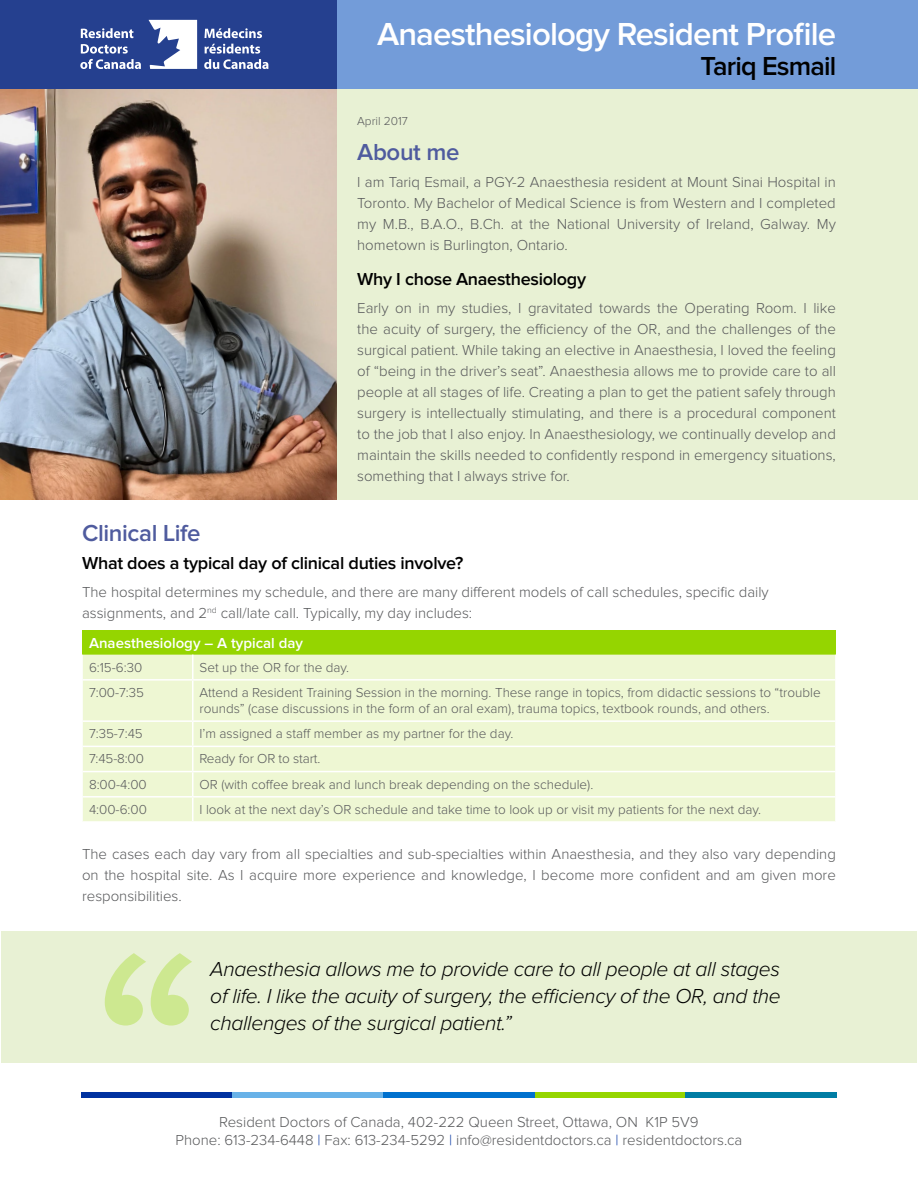
<style>
.page{position:relative;width:918px;height:1188px;background:#fff}
.page>*{position:absolute;margin:0;border:0;box-sizing:border-box;transform-origin:0 0}
.t1{font:600 33px "Proxima Nova";letter-spacing:-.025em;color:#fff}
.t2{font:600 27px "Proxima Nova";letter-spacing:-.03em;color:#000}
.t3{font:600 24px "Proxima Nova";letter-spacing:-.015em;color:#4f5b9e}
.quote{font:italic 300 21px/27px "Proxima Nova";letter-spacing:-.015em;color:#000;text-align:justify}
.t4{font:600 18px "Proxima Nova";letter-spacing:-.015em;color:#000}
.Body{font:300 15px/21px "Proxima Nova";color:#58595b;text-align:justify}
.Table_content{font:600 15px "Proxima Nova";color:#fff}
.Table_content-2{font:300 13.5px/16.2px "Proxima Nova";color:#58595b}
.Body-2{font:300 12px "Proxima Nova";color:#58595b}
.s1{color:#0032a0}
</style>
<div class="page">
<div style="left:38px;top:0;width:880px;height:91px;background:#739cd9"></div>
<div style="left:0;top:0;width:337px;height:91px;background:#25408f"></div>
<svg style="left:81px;top:28px;width:52px;height:10px"></svg>
<svg style="left:80px;top:44px;width:61px;height:25px"></svg>
<svg style="left:204px;top:28px;width:58px;height:10px"></svg>
<svg style="left:204px;top:44px;width:64px;height:25px"></svg>
<svg style="left:149px;top:20px;width:48px;height:49px"></svg>
<div style="left:81px;top:1092px;width:151px;height:5px;background:#0032a0"></div>
<div style="left:232px;top:1092px;width:152px;height:5px;background:#68b2e8"></div>
<div style="left:384px;top:1092px;width:151px;height:5px;background:#0071ce"></div>
<div style="left:535px;top:1092px;width:152px;height:5px;background:#95d500"></div>
<div style="left:686px;top:1092px;width:151px;height:5px;background:#007da4"></div>
<div style="left:0;top:90px;width:918px;height:410px;background:#e8f1d4"></div>
<div style="left:1px;top:931px;width:916px;height:132px;background:#e8f1d4"></div>
<svg style="left:105px;top:953px;width:87px;height:73px"></svg>
<div style="left:82px;top:631px;width:754px;height:24px;background:#95d500"></div>
<div style="left:83px;top:655px;width:752px;height:166px;background:#eef7d3"></div>
<hr style="left:192px;top:655px;width:2px;height:24px;background:#fff">
<hr style="left:82px;top:679px;width:111px;height:2px;background:#fff">
<hr style="left:193px;top:679px;width:643px;height:2px;background:#fff">
<hr style="left:192px;top:681px;width:2px;height:39px;background:#fff">
<hr style="left:82px;top:720px;width:111px;height:2px;background:#fff">
<hr style="left:193px;top:720px;width:643px;height:2px;background:#fff">
<hr style="left:192px;top:722px;width:2px;height:24px;background:#fff">
<hr style="left:82px;top:746px;width:111px;height:1px;background:#fff">
<hr style="left:193px;top:746px;width:643px;height:1px;background:#fff">
<hr style="left:192px;top:747px;width:2px;height:24px;background:#fff">
<hr style="left:82px;top:771px;width:111px;height:1px;background:#fff">
<hr style="left:193px;top:771px;width:643px;height:1px;background:#fff">
<hr style="left:192px;top:772px;width:2px;height:24px;background:#fff">
<hr style="left:82px;top:796px;width:111px;height:2px;background:#fff">
<hr style="left:193px;top:796px;width:643px;height:2px;background:#fff">
<hr style="left:192px;top:798px;width:2px;height:23px;background:#fff">
<img style="left:0;top:90px;width:337px;height:410px">
<h1 class="t1" style="left:377px;top:16px;width:461px">Anaesthesiology Resident Profile</h1>
<h2 class="t2" style="left:701px;top:51px;width:137px">Tariq Esmail</h2>
<p class="Body-2" style="left:357px;top:115px;width:52px">April 2017</p>
<h2 class="t3" style="left:357px;top:138px;width:104px">About me</h2>
<p class="Body" style="left:357px;top:172px;width:480px">I am Tariq Esmail, a PGY-2 Anaesthesia resident at Mount Sinai Hospital in Toronto. My Bachelor of Medical Science is from Western and I completed my M.B., B.A.O., B.Ch. at the National University of Ireland, Galway. My hometown is Burlington, Ontario.</p>
<h3 class="t4" style="left:357px;top:269px;width:231px">Why I chose Anaesthesiology</h3>
<p class="Body" style="left:357px;top:297px;width:480px">Early on in my studies, I gravitated towards the Operating Room. I like the acuity of surgery, the efficiency of the OR, and the challenges of the surgical patient. While taking an elective in Anaesthesia, I loved the feeling of “being in the driver’s seat”. Anaesthesia allows me to provide care to all people at all stages of life. Creating a plan to get the patient safely through surgery is intellectually stimulating, and there is a procedural component to the job that I also enjoy. In Anaesthesiology, we continually develop and maintain the skills needed to confidently respond in emergency situations, something that I always strive for.</p>
<h2 class="t3" style="left:82px;top:520px;width:120px">Clinical Life</h2>
<h3 class="t4" style="left:82px;top:553px;width:383px">What does a typical day of clinical duties involve?</h3>
<h3 class="Body" style="left:82px;top:582px;width:688px">The hospital determines my schedule, and there are many different models of call schedules, specific daily assignments, and 2<sup>nd</sup> call/late call. Typically, my day includes:</h3>
<p class="Table_content" style="left:89px;top:634px;width:216px">Anaesthesiology – A typical day</p>
<p class="Table_content-2" style="left:89px;top:659px;width:55px">6:15-6:30</p>
<p class="Table_content-2" style="left:200px;top:659px;width:151px">Set up the OR for the day.</p>
<p class="Table_content-2" style="left:89px;top:685px;width:57px">7:00-7:35</p>
<p class="Table_content-2" style="left:200px;top:685px;width:623px">Attend a Resident Training Session in the morning. These range in topics, from didactic sessions to “trouble rounds” (case discussions in the form of an oral exam), trauma topics, textbook rounds, and others.</p>
<p class="Table_content-2" style="left:89px;top:726px;width:55px">7:35-7:45</p>
<p class="Table_content-2" style="left:200px;top:726px;width:315px">I’m assigned a staff member as my partner for the day.</p>
<p class="Table_content-2" style="left:89px;top:751px;width:56px">7:45-8:00</p>
<p class="Table_content-2" style="left:200px;top:751px;width:122px">Ready for OR to start.</p>
<p class="Table_content-2" style="left:89px;top:776px;width:59px">8:00-4:00</p>
<p class="Table_content-2" style="left:200px;top:776px;width:395px">OR (with coffee break and lunch break depending on the schedule).</p>
<p class="Table_content-2" style="left:89px;top:802px;width:59px">4:00-6:00</p>
<p class="Table_content-2" style="left:200px;top:802px;width:563px">I look at the next day’s OR schedule and take time to look up or visit my patients for the next day.</p>
<p class="Body" style="left:82px;top:844px;width:755px">The cases each day vary from all specialties and sub-specialties within Anaesthesia, and they also vary depending on the hospital site. As I acquire more experience and knowledge, I become more confident and am given more responsibilities.</p>
<p class="quote" style="left:210px;top:956px;width:572px">Anaesthesia allows me to provide care to all people at all stages of life. I like the acuity of surgery, the efficiency of the OR, and the challenges of the surgical patient.”</p>
<p class="Body" style="left:176px;top:1113px;width:568px;line-height:18px;text-align:center">Resident Doctors of Canada, 402-222 Queen Street, Ottawa, ON K1P 5V9<br>Phone: 613-234-6448 <span class="s1">|</span> Fax: 613-234-5292 <span class="s1">|</span> info@residentdoctors.ca <span class="s1">|</span> residentdoctors.ca</p>
</div>
